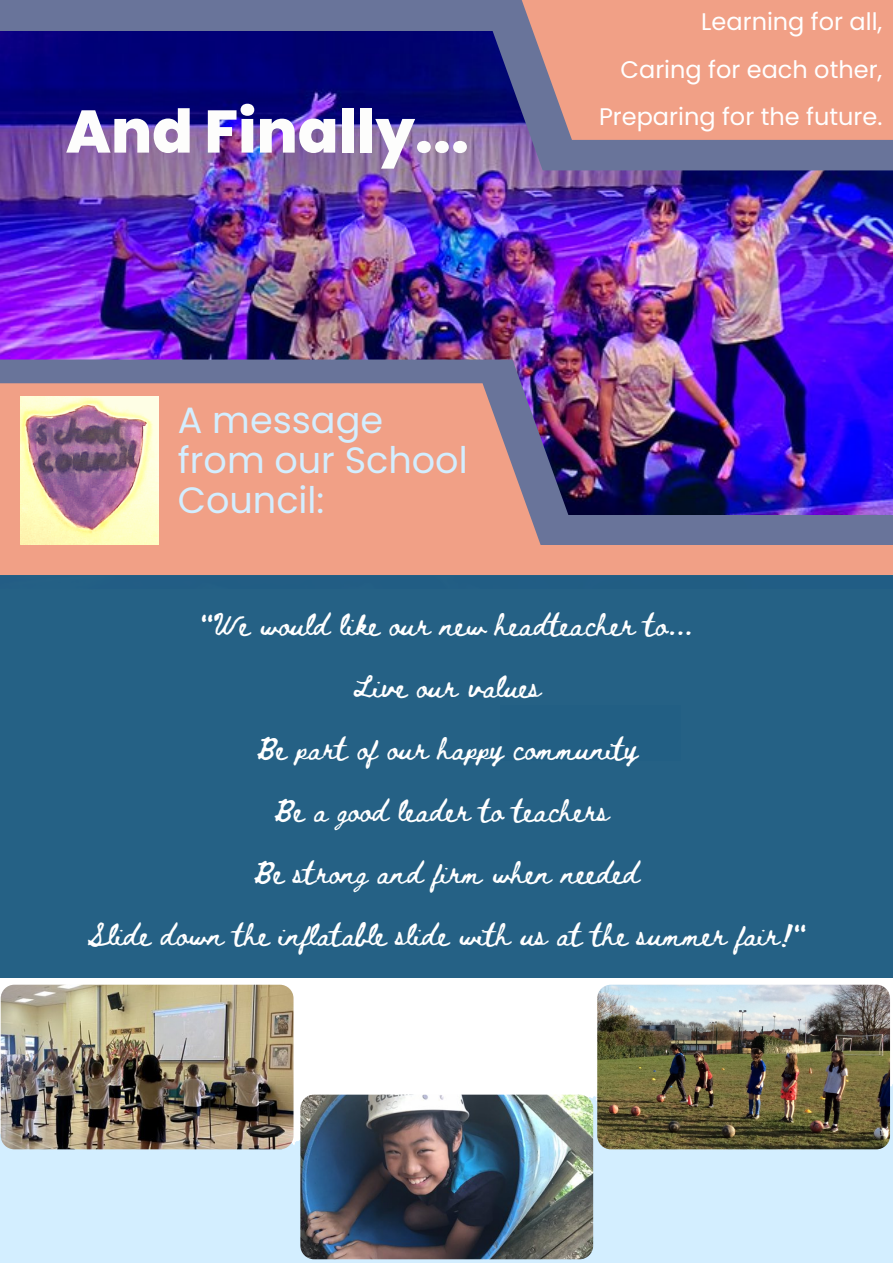
<style>
.page{position:relative;width:893px;height:1263px;background:#fff}
.page>*{position:absolute;margin:0;border:0;box-sizing:border-box;transform-origin:0 0}
.t1{font:800 60px "Poppins";color:#fdfdfc}
.t2{font:36.6px/40px "Poppins";color:#d3eeff}
.t3{font:24px/47.2px "Poppins";color:#fff;text-align:right}
.t4{font:22.12px "Beth Ellen";color:#fff}
</style>
<div class="page">
<img style="left:0;top:31px;width:893px;height:545px">
<div style="left:0;top:0;width:574px;height:31px;background:#69749a"></div>
<div style="left:345px;top:515px;width:548px;height:31px;background:#69749a"></div>
<div style="left:0;top:544px;width:893px;height:31px;background:#f1a086"></div>
<svg style="left:478px;top:31px;width:415px;height:139px;background:#5c6095"></svg>
<svg style="left:518px;top:0;width:375px;height:140px;background:#e69c87"></svg>
<img style="left:0;top:359px;width:574px;height:156px">
<svg style="left:0;top:383px;width:541px;height:162px;background:#e69c87"></svg>
<div style="left:0;top:576px;width:893px;height:402px;background:#225f84"></div>
<svg style="left:293px;top:1024px;width:600px;height:239px;fill:#d3eeff"></svg>
<div style="left:0;top:1112px;width:614px;height:151px;background:#d3eeff"></div>
<img style="left:20px;top:397px;width:138px;height:148px">
<img style="left:597px;top:985px;width:293px;height:164px;border-radius:14px">
<img style="left:300px;top:1094px;width:293px;height:165px;border-radius:14px">
<img style="left:1px;top:985px;width:292px;height:164px;border-radius:14px">
<h1 class="t1" style="left:66px;top:90px;width:405px">And Finally...</h1>
<h2 class="t2" style="left:178px;top:400px;width:291px">A message from our School<br>Council:</h2>
<p class="t3" style="left:599px;top:-2px;width:285px">Learning for all,<br>Caring for each other,<br>Preparing for the future.</p>
<p class="t4" style="left:201px;top:615px;width:493px">"We would like our new headteacher to...</p>
<p class="t4" style="left:353px;top:677px;width:190px">Live our values</p>
<p class="t4" style="left:256px;top:738px;width:382px">Be part of our happy community</p>
<p class="t4" style="left:274px;top:800px;width:337px">Be a good leader to teachers</p>
<p class="t4" style="left:254px;top:862px;width:388px">Be strong and firm when needed</p>
<p class="t4" style="left:87px;top:924px;width:720px">Slide down the inflatable slide with us at the summer fair!"</p>
</div>
